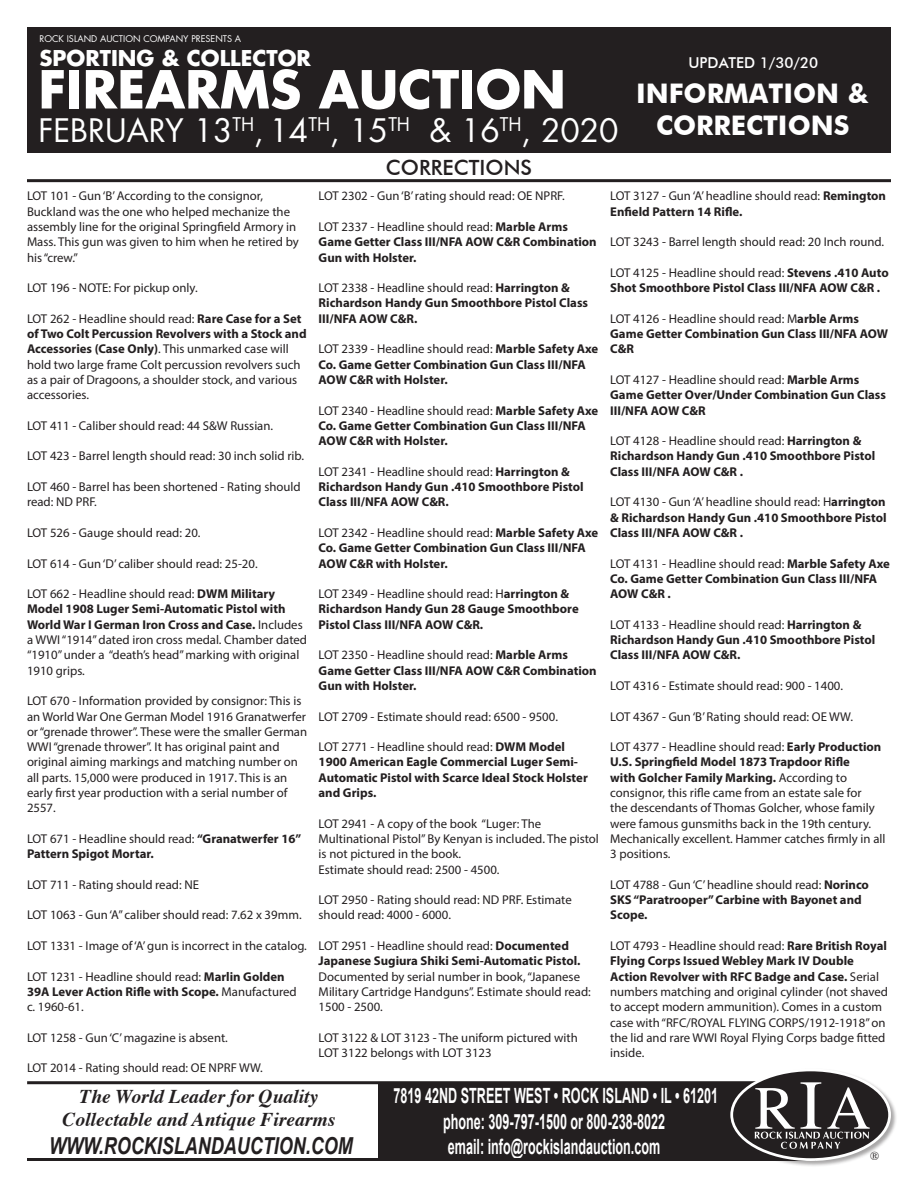
<style>
.page{position:relative;width:918px;height:1188px;background:#fff}
.page>*{position:absolute;margin:0;border:0;box-sizing:border-box;transform-origin:0 0}
.t1{font:700 51px "Futura Std";color:#fff}
.t2{font:31.5px "Futura Std";color:#fff}
.t3{font:700 27px "Futura BT";color:#fff}
.t4{font:italic 700 23.4px "Arial";color:#231f20;scale:.77 1}
.t5{font:700 21.15px "Futura Std";color:#fff}
.t6{font:700 21px/25.5px "Arial";color:#fff;text-align:center;scale:.6 1}
.t7{font:500 21px "Futura BT";color:#231f20}
.t8{font:italic 700 19.5px "Times";color:#231f20}
.t9{font:500 15px "Futura BT";color:#fff}
.t10{font:12.75px/15.3px "Myriad Pro";color:#231f20}
.t11{font:700 12.75px/15.3px "Myriad Pro";color:#231f20}
.t12{font:12px "Times";color:#231f20}
.t13{font:9px "Futura Std";color:#fff}
.s1{font-weight:700}
.s2{font-weight:400}
</style>
<div class="page">
<div style="left:27px;top:27px;width:864px;height:126px;background:#231f20"></div>
<hr style="left:27px;top:1081px;width:756px;height:3px;background:#231f20">
<div style="left:378px;top:1082px;width:438px;height:79px;background:#231f20"></div>
<hr style="left:27px;top:1158px;width:786px;height:3px;background:#231f20">
<div style="left:730px;top:1068px;width:168px;height:100px;background:#231f20;opacity:.4"></div>
<div style="left:732px;top:1070px;width:158px;height:90px;background:#231f20;border-radius:50%"></div>
<div style="left:730px;top:1069px;width:161px;height:92px;border:3px solid #fff;border-radius:50%"></div>
<svg style="left:755px;top:1082px;width:115px;height:67px"></svg>
<hr style="left:27px;top:179px;width:864px;height:3px;background:#231f20">
<p class="t13" style="left:39px;top:33px;width:203px">ROCK ISLAND AUCTION COMPANY PRESENTS A</p>
<p class="t5" style="left:39px;top:44px;width:273px">SPORTING &amp; COLLECTOR</p>
<p class="t1" style="left:38px;top:55px;width:529px">FIREARMS AUCTION</p>
<p class="t2" style="left:38px;top:110px;width:582px">FEBRUARY 13<sup>TH</sup>, 14<sup>TH</sup>, 15<sup>TH</sup> &amp; 16<sup>TH</sup>, 2020</p>
<p class="t7" style="left:386px;top:155px;width:148px">CORRECTIONS</p>
<p class="t9" style="left:688px;top:54px;width:131px">UPDATED 1/30/20</p>
<p class="t3" style="left:636px;top:77px;width:235px">INFORMATION &amp;</p>
<p class="t3" style="left:656px;top:109px;width:195px">CORRECTIONS</p>
<p class="t10" style="left:27px;top:188px;width:273px">LOT 101 - Gun ‘B’ According to the consignor, Buckland was the one who helped mechanize the assembly line for the original Springfield Armory in Mass. This gun was given to him when he retired by his “crew.”</p>
<p class="t10" style="left:27px;top:280px;width:172px">LOT 196 - NOTE: For pickup only.</p>
<p class="t10" style="left:27px;top:311px;width:281px">LOT 262 - Headline should read: <span class="s1">Rare Case for a Set of Two Colt Percussion Revolvers with a Stock and Accessories (Case Only)</span>. This unmarked case will hold two large frame Colt percussion revolvers such as a pair of Dragoons, a shoulder stock, and various accessories.</p>
<p class="t10" style="left:27px;top:418px;width:248px">LOT 411 - Caliber should read: 44 S&amp;W Russian.</p>
<p class="t10" style="left:27px;top:448px;width:279px">LOT 423 - Barrel length should read: 30 inch solid rib.</p>
<p class="t10" style="left:27px;top:479px;width:275px">LOT 460 - Barrel has been shortened - Rating should read: ND PRF.</p>
<p class="t10" style="left:27px;top:525px;width:175px">LOT 526 - Gauge should read: 20.</p>
<p class="t10" style="left:27px;top:555px;width:232px">LOT 614 - Gun ‘D’ caliber should read: 25-20.</p>
<p class="t10" style="left:27px;top:586px;width:282px">LOT 662 - Headline should read: <span class="s1">DWM Military Model 1908 Luger Semi-Automatic Pistol with World War I German Iron Cross and Case.</span> Includes a WWI “1914” dated iron cross medal. Chamber dated “1910” under a “death’s head” marking with original 1910 grips.</p>
<p class="t10" style="left:27px;top:693px;width:282px">LOT 670 - Information provided by consignor: This is an World War One German Model 1916 Granatwerfer or “grenade thrower”. These were the smaller German WWI “grenade thrower”. It has original paint and original aiming markings and matching number on all parts. 15,000 were produced in 1917. This is an early first year production with a serial number of 2557.</p>
<p class="t11" style="left:27px;top:831px;width:276px"><span class="s2">LOT 671 - Headline should read:</span> “Granatwerfer 16”<br>Pattern Spigot Mortar.</p>
<p class="t10" style="left:27px;top:877px;width:174px">LOT 711 - Rating should read: NE</p>
<p class="t10" style="left:27px;top:907px;width:276px">LOT 1063 - Gun ‘A” caliber should read: 7.62 x 39mm.</p>
<p class="t10" style="left:27px;top:938px;width:281px">LOT 1331 - Image of ‘A’ gun is incorrect in the catalog.</p>
<p class="t10" style="left:27px;top:969px;width:271px">LOT 1231 - Headline should read: <span class="s1">Marlin Golden<br>39A Lever Action Rifle with Scope.</span> Manufactured c. 1960-61.</p>
<p class="t10" style="left:27px;top:1030px;width:202px">LOT 1258 - Gun ‘C’ magazine is absent.</p>
<p class="t10" style="left:27px;top:1060px;width:237px">LOT 2014 - Rating should read: OE NPRF WW.</p>
<p class="t10" style="left:319px;top:188px;width:248px">LOT 2302 - Gun ‘B’ rating should read: OE NPRF.</p>
<p class="t11" style="left:319px;top:219px;width:280px"><span class="s2">LOT 2337 - Headline should read:</span> Marble Arms<br>Game Getter Class III/NFA AOW C&amp;R Combination<br>Gun with Holster.</p>
<p class="t11" style="left:319px;top:280px;width:271px"><span class="s2">LOT 2338 - Headline should read:</span> Harrington &amp;<br>Richardson Handy Gun Smoothbore Pistol Class<br>III/NFA AOW C&amp;R.</p>
<p class="t11" style="left:319px;top:341px;width:281px"><span class="s2">LOT 2339 - Headline should read:</span> Marble Safety Axe<br>Co. Game Getter Combination Gun Class III/NFA<br>AOW C&amp;R with Holster.</p>
<p class="t11" style="left:319px;top:402px;width:281px"><span class="s2">LOT 2340 - Headline should read:</span> Marble Safety Axe<br>Co. Game Getter Combination Gun Class III/NFA<br>AOW C&amp;R with Holster.</p>
<p class="t11" style="left:319px;top:463px;width:267px"><span class="s2">LOT 2341 - Headline should read:</span> Harrington &amp;<br>Richardson Handy Gun .410 Smoothbore Pistol<br>Class III/NFA AOW C&amp;R.</p>
<p class="t11" style="left:319px;top:525px;width:281px"><span class="s2">LOT 2342 - Headline should read:</span> Marble Safety Axe<br>Co. Game Getter Combination Gun Class III/NFA<br>AOW C&amp;R with Holster.</p>
<p class="t11" style="left:319px;top:586px;width:262px"><span class="s2">LOT 2349 - Headline should read: H</span>arrington &amp;<br>Richardson Handy Gun 28 Gauge Smoothbore<br>Pistol Class III/NFA AOW C&amp;R.</p>
<p class="t11" style="left:319px;top:647px;width:280px"><span class="s2">LOT 2350 - Headline should read:</span> Marble Arms<br>Game Getter Class III/NFA AOW C&amp;R Combination<br>Gun with Holster.</p>
<p class="t10" style="left:319px;top:708px;width:241px">LOT 2709 - Estimate should read: 6500 - 9500.</p>
<p class="t11" style="left:319px;top:739px;width:271px"><span class="s2">LOT 2771 - Headline should read:</span> DWM Model 1900 American Eagle Commercial Luger Semi-Automatic Pistol with Scarce Ideal Stock Holster and Grips.</p>
<p class="t10" style="left:319px;top:816px;width:282px">LOT 2941 - A copy of the book “Luger: The<br>Multinational Pistol” By Kenyan is included. The pistol is not pictured in the book.</p>
<p class="t10" style="left:319px;top:861px;width:182px">Estimate should read: 2500 - 4500.</p>
<p class="t10" style="left:319px;top:892px;width:255px">LOT 2950 - Rating should read: ND PRF. Estimate should read: 4000 - 6000.</p>
<p class="t10" style="left:319px;top:938px;width:274px">LOT 2951 - Headline should read: <span class="s1">Documented Japanese Sugiura Shiki Semi-Automatic Pistol.<br></span>Documented by serial number in book, “Japanese Military Cartridge Handguns”. Estimate should read:<br>1500 - 2500.</p>
<p class="t10" style="left:319px;top:1030px;width:261px">LOT 3122 &amp; LOT 3123 - The uniform pictured with<br>LOT 3122 belongs with LOT 3123</p>
<p class="t10" style="left:610px;top:188px;width:277px">LOT 3127 - Gun ‘A’ headline should read: <span class="s1">Remington<br>Enfield Pattern 14 Rifle.</span></p>
<p class="t10" style="left:610px;top:234px;width:276px">LOT 3243 - Barrel length should read: 20 Inch round.</p>
<p class="t11" style="left:610px;top:265px;width:280px"><span class="s2">LOT 4125 - Headline should read:</span> Stevens .410 Auto<br>Shot Smoothbore Pistol Class III/NFA AOW C&amp;R .</p>
<p class="t11" style="left:610px;top:310px;width:279px"><span class="s2">LOT 4126 - Headline should read: M</span>arble Arms<br>Game Getter Combination Gun Class III/NFA AOW<br>C&amp;R</p>
<p class="t11" style="left:610px;top:372px;width:277px"><span class="s2">LOT 4127 - Headline should read:</span> Marble Arms<br>Game Getter Over/Under Combination Gun Class<br>III/NFA AOW C&amp;R</p>
<p class="t11" style="left:610px;top:433px;width:267px"><span class="s2">LOT 4128 - Headline should read:</span> Harrington &amp;<br>Richardson Handy Gun .410 Smoothbore Pistol<br>Class III/NFA AOW C&amp;R .</p>
<p class="t11" style="left:610px;top:494px;width:278px;text-align:justify"><span class="s2">LOT 4130 - Gun ‘A’ headline should read: H</span>arrington &amp; Richardson Handy Gun .410 Smoothbore Pistol Class III/NFA AOW C&amp;R .</p>
<p class="t11" style="left:610px;top:555px;width:281px"><span class="s2">LOT 4131 - Headline should read:</span> Marble Safety Axe<br>Co. Game Getter Combination Gun Class III/NFA<br>AOW C&amp;R .</p>
<p class="t11" style="left:610px;top:616px;width:267px"><span class="s2">LOT 4133 - Headline should read:</span> Harrington &amp;<br>Richardson Handy Gun .410 Smoothbore Pistol<br>Class III/NFA AOW C&amp;R.</p>
<p class="t10" style="left:610px;top:678px;width:234px">LOT 4316 - Estimate should read: 900 - 1400.</p>
<p class="t10" style="left:610px;top:708px;width:244px">LOT 4367 - Gun ‘B’ Rating should read: OE WW.</p>
<p class="t10" style="left:610px;top:739px;width:277px">LOT 4377 - Headline should read: <span class="s1">Early Production U.S. Springfield Model 1873 Trapdoor Rifle<br>with Golcher Family Marking.</span> According to consignor, this rifle came from an estate sale for<br>the descendants of Thomas Golcher, whose family were famous gunsmiths back in the 19th century.<br>Mechanically excellent. Hammer catches firmly in all 3 positions.</p>
<p class="t11" style="left:610px;top:877px;width:260px"><span class="s2">LOT 4788 - Gun ‘C’ headline should read:</span> Norinco<br>SKS “Paratrooper” Carbine with Bayonet and<br>Scope.</p>
<p class="t10" style="left:610px;top:938px;width:279px">LOT 4793 - Headline should read: <span class="s1">Rare British Royal Flying Corps Issued Webley Mark IV Double Action Revolver with RFC Badge and Case.</span> Serial numbers matching and original cylinder (not shaved to accept modern ammunition). Comes in a custom case with “RFC/ROYAL FLYING CORPS/1912-1918” on the lid and rare WWI Royal Flying Corps badge fitted inside.</p>
<p class="t8" style="left:80px;top:1078px;width:240px">The World Leader for Quality</p>
<p class="t8" style="left:62px;top:1101px;width:274px">Collectable and Antique Firearms</p>
<p class="t4" style="left:49px;top:1131px;width:396px">WWW.ROCKISLANDAUCTION.COM</p>
<p class="t6" style="left:394px;top:1084px;width:542px">7819 42ND STREET WEST • ROCK ISLAND • IL • 61201 phone: 309-797-1500 or 800-238-8022<br>email: info@rockislandauction.com</p>
<p class="t12" style="left:870px;top:1145px;width:11px">®</p>
</div>
